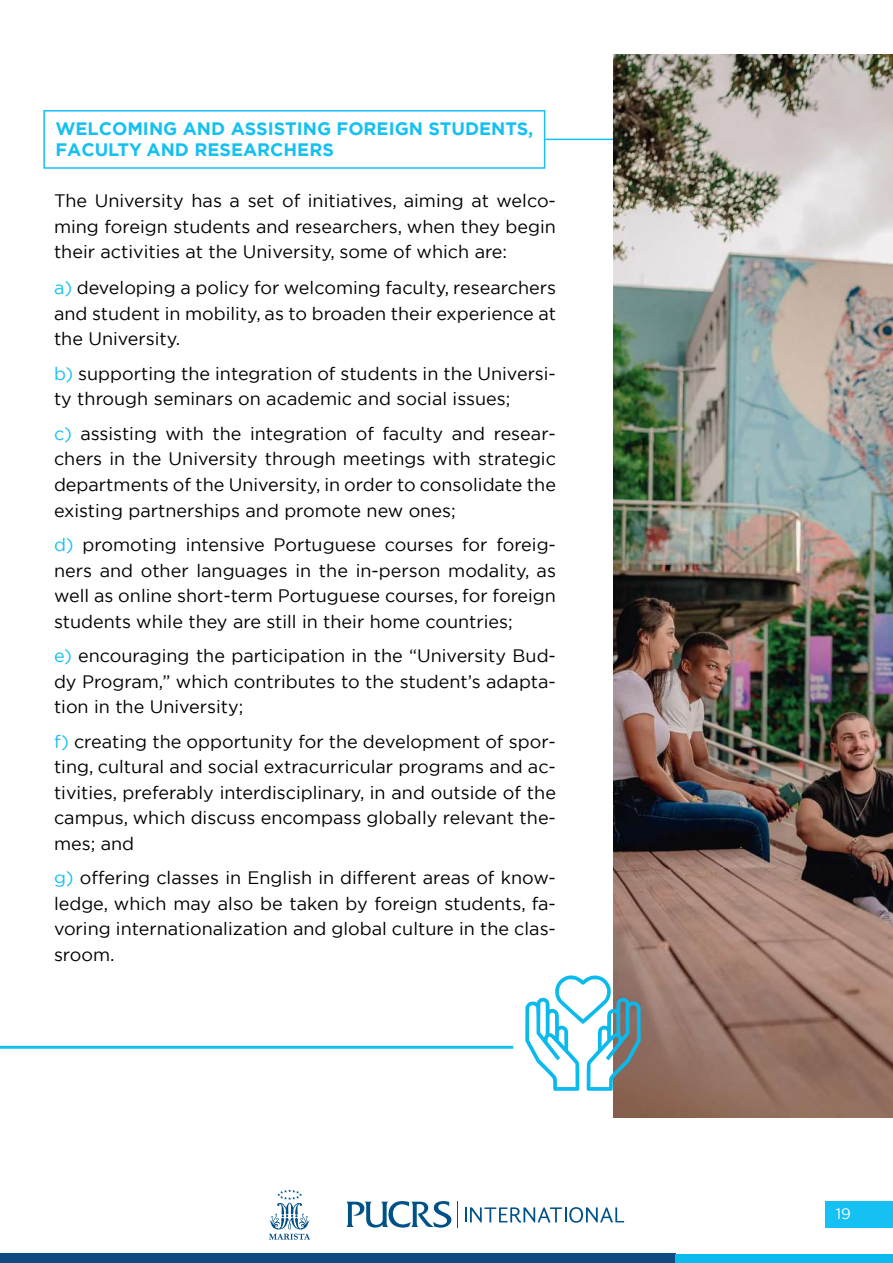
<style>
.page{position:relative;width:893px;height:1263px;background:#fff}
.page>*{position:absolute;margin:0;border:0;box-sizing:border-box;transform-origin:0 0}
.t1{font:18px/25.5px "Gotham";color:#000;text-align:justify}
.t2{font:700 18px/21.6px "Gotham";color:#15c0f2}
.t3{font:15px "Gotham";color:#fff}
.s1{color:#15c0f2}
</style>
<div class="page">
<svg style="left:457px;top:1201px;width:1px;height:27px"></svg>
<svg style="left:346px;top:1201px;width:105px;height:26px"></svg>
<svg style="left:465px;top:1207px;width:159px;height:16px"></svg>
<svg style="left:269px;top:1189px;width:41px;height:51px"></svg>
<div style="left:0;top:1253px;width:675px;height:10px;background:#0e4b81"></div>
<div style="left:675px;top:1253px;width:218px;height:10px;background:#0bbaee"></div>
<div style="left:825px;top:1201px;width:68px;height:27px;background:#15c0f2"></div>
<hr style="left:545px;top:139px;width:348px;height:1px;background:#15c0f2">
<img style="left:613px;top:54px;width:280px;height:1064px">
<div style="left:43px;top:110px;width:502px;height:59px;border:2px solid #15c0f2"></div>
<svg style="left:525px;top:974px;width:116px;height:117px"></svg>
<hr style="left:0;top:1046px;width:513px;height:3px;background:#15c0f2">
<p class="t2" style="left:55px;top:117px;width:480px">WELCOMING AND ASSISTING FOREIGN STUDENTS,<br>FACULTY AND RESEARCHERS</p>
<p class="t1" style="left:54px;top:188px;width:503px">The University has a set of initiatives, aiming at welco&shy;ming foreign students and researchers, when they begin their activities at the University, some of which are:</p>
<p class="t1" style="left:54px;top:275px;width:503px"><span class="s1">a)</span> developing a policy for welcoming faculty, researchers and student in mobility, as to broaden their experience at the University.</p>
<p class="t1" style="left:54px;top:360px;width:503px"><span class="s1">b)</span> supporting the integration of students in the Universi&shy;ty through seminars on academic and social issues;</p>
<p class="t1" style="left:54px;top:420px;width:503px"><span class="s1">c)</span> assisting with the integration of faculty and resear&shy;chers in the University through meetings with strategic departments of the University, in order to consolidate the existing partnerships and promote new ones;</p>
<p class="t1" style="left:54px;top:531px;width:503px"><span class="s1">d)</span> promoting intensive Portuguese courses for foreig&shy;ners and other languages in the in-person modality, as well as online short-term Portuguese courses, for foreign students while they are still in their home countries;</p>
<p class="t1" style="left:54px;top:642px;width:503px"><span class="s1">e)</span> encouraging the participation in the “University Bud&shy;dy Program,” which contributes to the student’s adapta&shy;tion in the University;</p>
<p class="t1" style="left:54px;top:728px;width:503px"><span class="s1">f)</span> creating the opportunity for the development of spor&shy;ting, cultural and social extracurricular programs and ac&shy;tivities, preferably interdisciplinary, in and outside of the campus, which discuss encompass globally relevant the&shy;mes; and</p>
<p class="t1" style="left:54px;top:864px;width:503px"><span class="s1">g)</span> offering classes in English in different areas of know&shy;ledge, which may also be taken by foreign students, fa&shy;voring internationalization and global culture in the clas&shy;sroom.</p>
<p class="t3" style="left:836px;top:1204px;width:17px">19</p>
</div>
